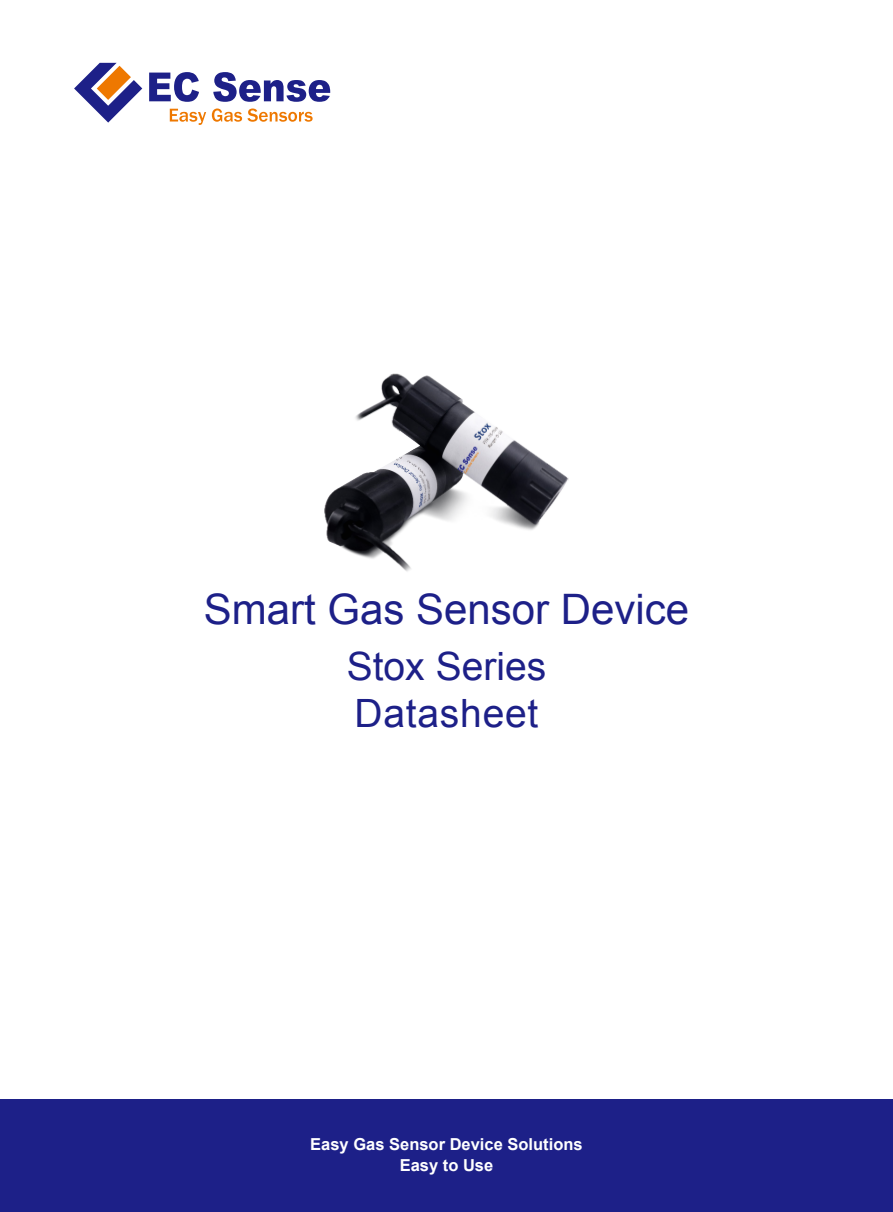
<style>
.page{position:relative;width:893px;height:1212px;background:#fff}
.page>*{position:absolute;margin:0;border:0;box-sizing:border-box;transform-origin:0 0}
.t1{font:42px "Arial";color:#1d2088}
.t2{font:39px/46.8px "Arial";letter-spacing:.01em;color:#1d2088}
.t3{font:700 16.5px/21px "Arial";color:#fff;text-align:center}
</style>
<div class="page">
<svg style="left:149px;top:72px;width:50px;height:30px"></svg>
<svg style="left:213px;top:72px;width:117px;height:30px"></svg>
<svg style="left:74px;top:63px;width:68px;height:60px"></svg>
<svg style="left:170px;top:109px;width:36px;height:16px"></svg>
<svg style="left:212px;top:108px;width:101px;height:14px"></svg>
<div style="left:0;top:1099px;width:893px;height:113px;background:#1d2088"></div>
<img style="left:324px;top:373px;width:245px;height:199px">
<h1 class="t1" style="left:204px;top:582px;width:487px">Smart Gas Sensor Device</h1>
<h2 class="t2" style="left:347px;top:643px;width:201px">Stox Series<br>Datasheet</h2>
<p class="t3" style="left:310px;top:1135px;width:274px">Easy Gas Sensor Device Solutions<br>Easy to Use</p>
</div>
